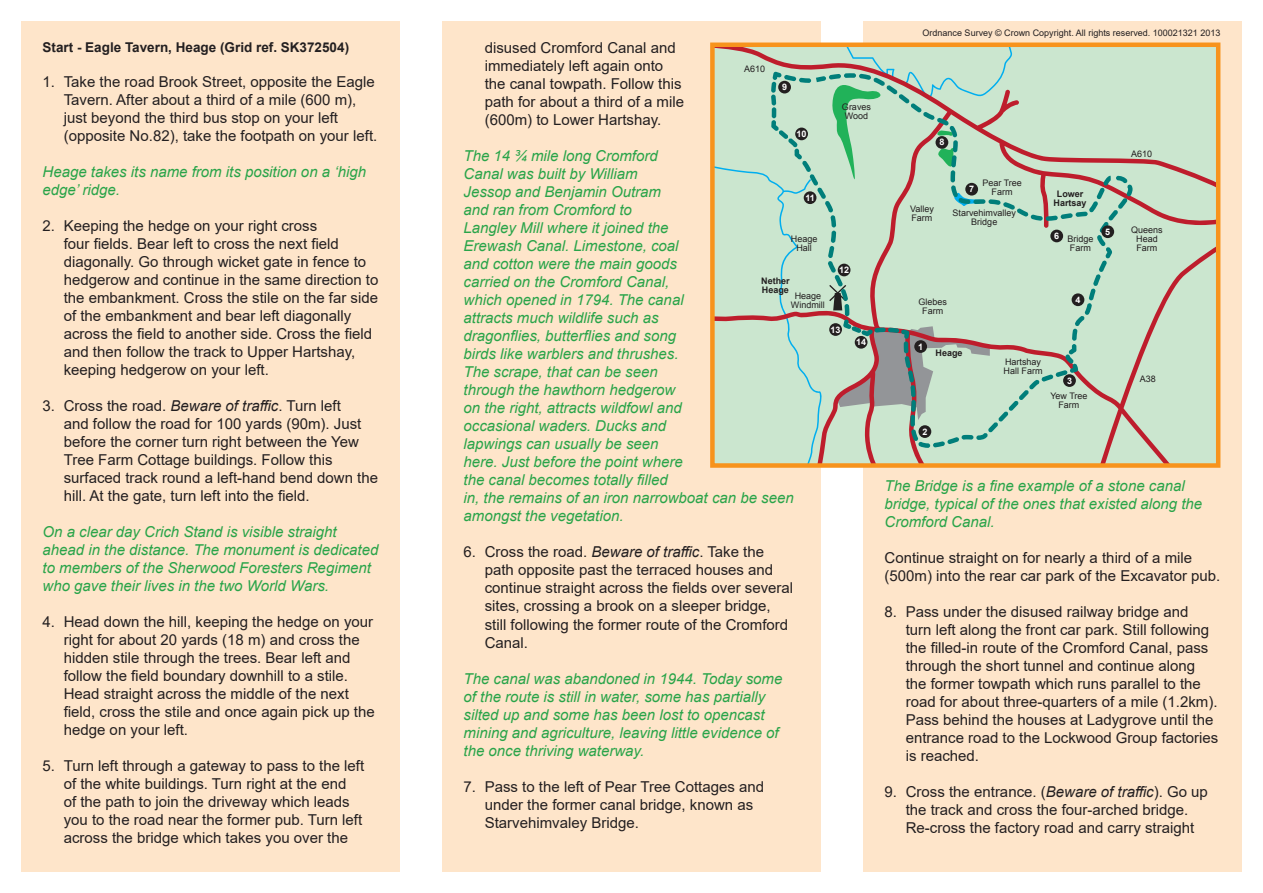
<style>
.page{position:relative;width:1263px;height:893px;background:#fff}
.page>*{position:absolute;margin:0;border:0;box-sizing:border-box;transform-origin:0 0}
.t1{font:15px/18px "Arial";color:#231f20}
.t2{font:italic 15px/18px "Arial";color:#29a449}
.t3{font:700 13.5px "Arial";color:#231f20}
.t4{font:9px/9px "Arial";color:#231f20;text-align:center}
.t5{font:700 9px/9px "Arial";color:#231f20}
.t6{font:700 9px "Arial";color:#fff}
.s1{font-style:italic}
</style>
<div class="page">
<div style="left:442px;top:21px;width:379px;height:851px;background:#fee5ca"></div>
<div style="left:21px;top:21px;width:379px;height:851px;background:#fee5ca"></div>
<div style="left:863px;top:21px;width:379px;height:851px;background:#fee5ca"></div>
<div style="left:1078px;top:48px;width:137px;height:415px;background:#cbe6cf"></div>
<svg style="left:1078px;top:73px;width:54px;height:268px;background:#c0d9c4"></svg>
<svg style="left:715px;top:48px;width:363px;height:415px;background:#c0d6c2"></svg>
<div style="left:918px;top:425px;width:13px;height:13px;background:#231f20;border-radius:50%"></div>
<div style="left:914px;top:340px;width:13px;height:13px;background:#231f20;border-radius:50%"></div>
<div style="left:1063px;top:374px;width:13px;height:13px;background:#231f20;border-radius:50%"></div>
<div style="left:1101px;top:225px;width:13px;height:13px;background:#231f20;border-radius:50%"></div>
<div style="left:1071px;top:293px;width:13px;height:13px;background:#231f20;border-radius:50%"></div>
<div style="left:1050px;top:230px;width:13px;height:12px;background:#231f20;border-radius:50%"></div>
<div style="left:935px;top:136px;width:13px;height:13px;background:#231f20;border-radius:50%"></div>
<div style="left:965px;top:183px;width:13px;height:13px;background:#231f20;border-radius:50%"></div>
<div style="left:778px;top:81px;width:13px;height:12px;background:#231f20;border-radius:50%"></div>
<div style="left:804px;top:191px;width:12px;height:13px;background:#231f20;border-radius:50%"></div>
<div style="left:795px;top:128px;width:13px;height:12px;background:#231f20;border-radius:50%"></div>
<div style="left:838px;top:264px;width:12px;height:12px;background:#231f20;border-radius:50%"></div>
<div style="left:829px;top:323px;width:13px;height:13px;background:#231f20;border-radius:50%"></div>
<div style="left:855px;top:336px;width:12px;height:13px;background:#231f20;border-radius:50%"></div>
<div style="left:710px;top:43px;width:510px;height:425px;border:4px solid #f7931d"></div>
<p class="t3" style="left:43px;top:38px;width:308px">Start - Eagle Tavern, Heage (Grid ref. SK372504)</p>
<p class="t1" style="left:64px;top:72px;width:315px;text-indent:-21px">1. Take the road Brook Street, opposite the Eagle Tavern. After about a third of a mile (600 m), just beyond the third bus stop on your left (opposite No.82), take the footpath on your left.</p>
<p class="t2" style="left:43px;top:163px;width:325px">Heage takes its name from its position on a ‘high edge’ ridge.</p>
<p class="t1" style="left:64px;top:216px;width:316px;text-indent:-21px">2. Keeping the hedge on your right cross<br>four fields. Bear left to cross the next field diagonally. Go through wicket gate in fence to hedgerow and continue in the same direction to the embankment. Cross the stile on the far side of the embankment and bear left diagonally across the field to another side. Cross the field and then follow the track to Upper Hartshay, keeping hedgerow on your left.</p>
<p class="t1" style="left:64px;top:396px;width:316px;text-indent:-21px">3. Cross the road. <span class="s1">Beware of traffic</span>. Turn left<br>and follow the road for 100 yards (90m). Just before the corner turn right between the Yew Tree Farm Cottage buildings. Follow this surfaced track round a left-hand bend down the hill. At the gate, turn left into the field.</p>
<p class="t2" style="left:43px;top:523px;width:337px">On a clear day Crich Stand is visible straight ahead in the distance. The monument is dedicated to members of the Sherwood Foresters Regiment who gave their lives in the two World Wars.</p>
<p class="t1" style="left:64px;top:612px;width:312px;text-indent:-21px">4. Head down the hill, keeping the hedge on your right for about 20 yards (18 m) and cross the hidden stile through the trees. Bear left and follow the field boundary downhill to a stile.<br>Head straight across the middle of the next field, cross the stile and once again pick up the hedge on your left.</p>
<p class="t1" style="left:64px;top:756px;width:302px;text-indent:-21px">5. Turn left through a gateway to pass to the left of the white buildings. Turn right at the end<br>of the path to join the driveway which leads you to the road near the former pub. Turn left across the bridge which takes you over the</p>
<p class="t1" style="left:485px;top:39px;width:201px">disused Cromford Canal and immediately left again onto the canal towpath. Follow this path for about a third of a mile (600m) to Lower Hartshay.</p>
<p class="t2" style="left:463px;top:147px;width:332px">The 14 ¾ mile long Cromford<br>Canal was built by William<br>Jessop and Benjamin Outram<br>and ran from Cromford to<br>Langley Mill where it joined the<br>Erewash Canal. Limestone, coal<br>and cotton were the main goods<br>carried on the Cromford Canal,<br>which opened in 1794. The canal<br>attracts much wildlife such as<br>dragonflies, butterflies and song<br>birds like warblers and thrushes.<br>The scrape, that can be seen<br>through the hawthorn hedgerow<br>on the right, attracts wildfowl and<br>occasional waders. Ducks and<br>lapwings can usually be seen<br>here. Just before the point where<br>the canal becomes totally filled<br>in, the remains of an iron narrowboat can be seen amongst the vegetation.</p>
<p class="t1" style="left:485px;top:543px;width:310px;text-indent:-21px">6. Cross the road. <span class="s1">Beware of traffic</span>. Take the path opposite past the terraced houses and continue straight across the fields over several sites, crossing a brook on a sleeper bridge, still following the former route of the Cromford Canal.</p>
<p class="t2" style="left:463px;top:669px;width:320px">The canal was abandoned in 1944. Today some of the route is still in water, some has partially silted up and some has been lost to opencast mining and agriculture, leaving little evidence of the once thriving waterway.</p>
<p class="t1" style="left:485px;top:777px;width:281px;text-indent:-21px">7. Pass to the left of Pear Tree Cottages and under the former canal bridge, known as<br>Starvehimvaley Bridge.</p>
<p class="t4" style="left:744px;top:64px;width:23px">A610</p>
<p class="t6" style="left:782px;top:81px;width:7px">9</p>
<p class="t4" style="left:842px;top:102px;width:31px">Graves<br>Wood</p>
<p class="t6" style="left:796px;top:128px;width:12px">10</p>
<p class="t6" style="left:805px;top:192px;width:11px">11</p>
<p class="t4" style="left:791px;top:234px;width:28px">Heage<br>Hall</p>
<p class="t6" style="left:839px;top:264px;width:12px">12</p>
<p class="t5" style="left:761px;top:277px;width:30px">Nether<br>Heage</p>
<p class="t4" style="left:791px;top:291px;width:35px">Heage<br>Windmill</p>
<p class="t6" style="left:831px;top:323px;width:12px">13</p>
<p class="t6" style="left:856px;top:336px;width:12px">14</p>
<p class="t4" style="left:923px;top:29px;width:299px">Ordnance Survey © Crown Copyright. All rights reserved. 100021321 2013</p>
<p class="t6" style="left:939px;top:136px;width:7px">8</p>
<p class="t4" style="left:910px;top:204px;width:25px;text-align:left">Valley<br>Farm</p>
<p class="t4" style="left:982px;top:179px;width:41px">Pear Tree<br>Farm</p>
<p class="t4" style="left:952px;top:209px;width:65px">Starvehimvalley<br>Bridge</p>
<p class="t6" style="left:969px;top:183px;width:7px">7</p>
<p class="t5" style="left:1053px;top:189px;width:35px;text-align:center">Lower<br>Hartsay</p>
<p class="t4" style="left:1131px;top:149px;width:23px">A610</p>
<p class="t6" style="left:1054px;top:230px;width:7px">6</p>
<p class="t4" style="left:1067px;top:234px;width:28px;text-align:left">Bridge<br>Farm</p>
<p class="t4" style="left:1131px;top:226px;width:33px">Queens<br>Head<br>Farm</p>
<p class="t6" style="left:1105px;top:226px;width:7px">5</p>
<p class="t4" style="left:918px;top:298px;width:30px">Glebes<br>Farm</p>
<p class="t6" style="left:918px;top:340px;width:7px">1</p>
<p class="t5" style="left:935px;top:349px;width:29px">Heage</p>
<p class="t6" style="left:922px;top:425px;width:7px">2</p>
<p class="t6" style="left:1075px;top:294px;width:7px">4</p>
<p class="t4" style="left:1003px;top:357px;width:40px;text-align:left">Hartshay<br>Hall Farm</p>
<p class="t6" style="left:1067px;top:374px;width:7px">3</p>
<p class="t4" style="left:1050px;top:391px;width:39px">Yew Tree<br>Farm</p>
<p class="t4" style="left:1140px;top:374px;width:18px">A38</p>
<p class="t2" style="left:884px;top:477px;width:319px">The Bridge is a fine example of a stone canal bridge, typical of the ones that existed along the<br>Cromford Canal.</p>
<p class="t1" style="left:884px;top:549px;width:337px">Continue straight on for nearly a third of a mile (500m) into the rear car park of the Excavator pub.</p>
<p class="t1" style="left:906px;top:603px;width:314px;text-indent:-21px">8. Pass under the disused railway bridge and<br>turn left along the front car park. Still following the filled-in route of the Cromford Canal, pass through the short tunnel and continue along the former towpath which runs parallel to the road for about three-quarters of a mile (1.2km).<br>Pass behind the houses at Ladygrove until the entrance road to the Lockwood Group factories is reached.</p>
<p class="t1" style="left:884px;top:783px;width:325px;text-align:center">9. Cross the entrance. (<span class="s1">Beware of traffic</span>). Go up the track and cross the four-arched bridge.<br>Re-cross the factory road and carry straight</p>
</div>
